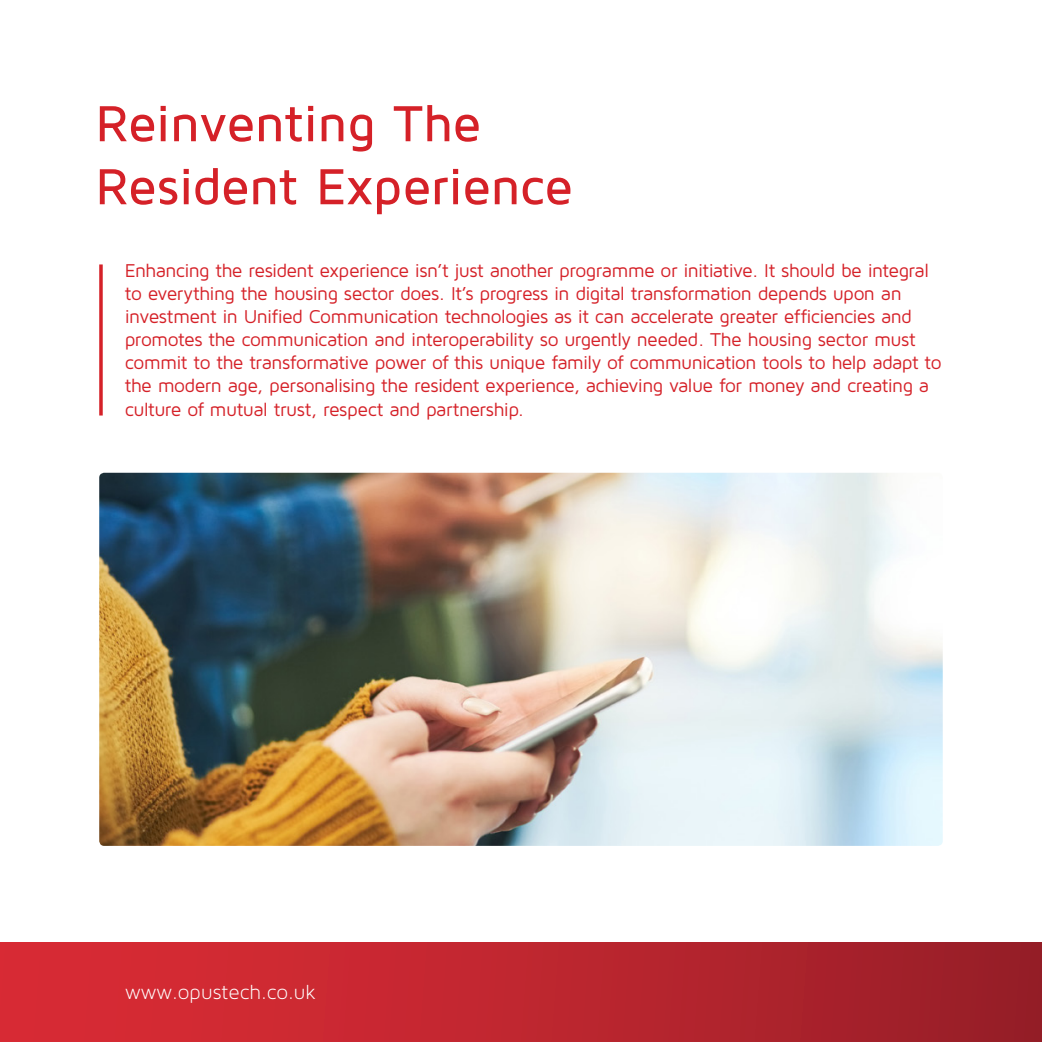
<style>
.page{position:relative;width:1042px;height:1042px;background:#fff}
.page>*{position:absolute;margin:0;border:0;box-sizing:border-box;transform-origin:0 0}
.t1{font:500 52.5px/63px "Maven Pro";letter-spacing:-.015em;color:#d52128}
.t2{font:21px "Maven Pro Light 300";color:#fff}
.t3{font:19.25px/23.1px "Maven Pro";letter-spacing:-.03em;color:#d52128}
</style>
<div class="page">
<div style="left:0;top:943px;width:1042px;height:99px;background:linear-gradient(to right,#df2c36,#991f28)"></div>
<svg style="left:99px;top:264px;width:4px;height:151px"></svg>
<img style="left:99px;top:473px;width:844px;height:373px">
<p class="t1" style="left:95px;top:90px;width:479px">Reinventing The<br>Resident Experience</p>
<p class="t3" style="left:125px;top:258px;width:818px">Enhancing the resident experience isn’t just another programme or initiative. It should be integral to everything the housing sector does. It’s progress in digital transformation depends upon an investment in Unified Communication technologies as it can accelerate greater efficiencies and promotes the communication and interoperability so urgently needed. The housing sector must commit to the transformative power of this unique family of communication tools to help adapt to the modern age, personalising the resident experience, achieving value for money and creating a culture of mutual trust, respect and partnership.</p>
<p class="t2" style="left:125px;top:981px;width:192px">www.opustech.co.uk</p>
</div>
